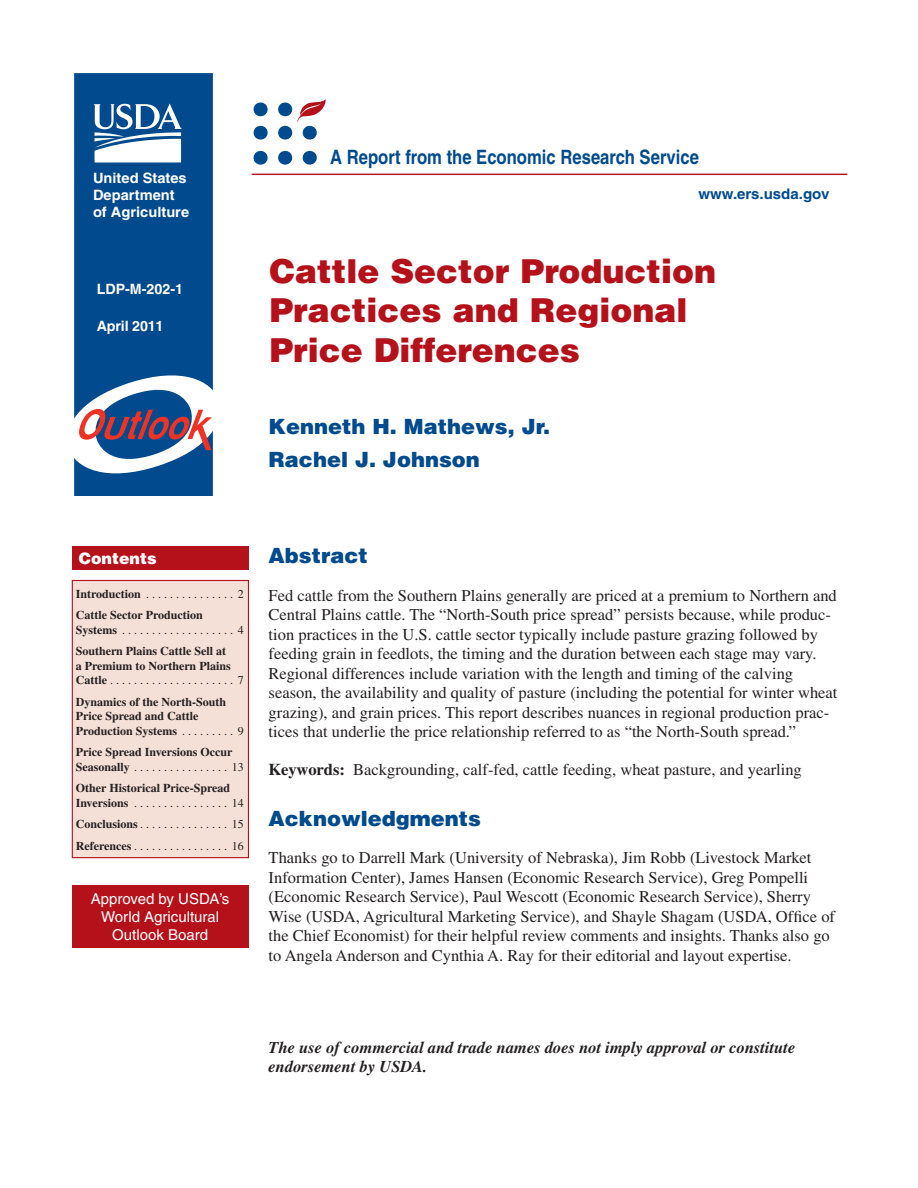
<style>
.page{position:relative;width:918px;height:1188px;background:#fff}
.page>*{position:absolute;margin:0;border:0;box-sizing:border-box;transform-origin:0 0}
.t1{font:900 33px/39.6px "Helvetica";color:#b5111a}
.t2{font:900 21px/32.4px "Helvetica";color:#004a8d}
.t3{font:700 condensed 19.8px "Helvetica";color:#004a8d}
.t4{font:16.5px/19.5px "Times";color:#231f20}
.t5{font:italic 700 16.5px/19.5px "Times";color:#231f20}
.t6{font:900 15.75px "Helvetica";color:#fff}
.t7{font:15px/18px "Helvetica";color:#fff;text-align:center}
.t8{font:700 14.7px "Helvetica";color:#004a8d}
.t9{font:700 14.25px/17.1px "Helvetica";color:#fff}
.t10{font:700 12px/14.4px "Times";color:#231f20}
.t11{font:12px/21.6px "Times";color:#231f20}
.s1{font-weight:400}
.s2{font-weight:700}
</style>
<div class="page">
<div style="left:74px;top:73px;width:139px;height:424px;background:#004a8d"></div>
<hr style="left:252px;top:174px;width:595px;height:1px;background:#b5111a">
<svg style="left:94px;top:103px;width:88px;height:59px"></svg>
<svg style="left:302px;top:150px;width:15px;height:15px"></svg>
<svg style="left:278px;top:99px;width:48px;height:41px"></svg>
<svg style="left:278px;top:150px;width:15px;height:15px"></svg>
<svg style="left:253px;top:102px;width:15px;height:15px"></svg>
<svg style="left:253px;top:125px;width:15px;height:15px"></svg>
<svg style="left:253px;top:150px;width:15px;height:15px"></svg>
<svg style="left:74px;top:366px;width:139px;height:117px"></svg>
<div style="left:72px;top:546px;width:176px;height:23px;background:#b5111a"></div>
<div style="left:72px;top:885px;width:176px;height:62px;background:#b5111a"></div>
<div style="left:72px;top:580px;width:176px;height:278px;background:#f5e0d7"></div>
<div style="left:72px;top:580px;width:177px;height:278px;border:1px solid #b5111a"></div>
<p class="t9" style="left:93px;top:170px;width:98px">United States<br>Department of Agriculture</p>
<p class="t9" style="left:97px;top:281px;width:88px">LDP-M-202-1</p>
<p class="t9" style="left:97px;top:319px;width:68px">April 2011</p>
<p class="t3" style="left:330px;top:150px;width:370px">A Report from the Economic Research Service</p>
<p class="t8" style="left:699px;top:189px;width:132px">www.ers.usda.gov</p>
<h1 class="t1" style="left:269px;top:254px;width:448px">Cattle Sector Production<br>Practices and Regional<br>Price Differences</h1>
<p class="t2" style="left:269px;top:412px;width:283px">Kenneth H. Mathews, Jr.<br>Rachel J. Johnson</p>
<p class="t6" style="left:79px;top:553px;width:79px">Contents</p>
<p class="t10" style="left:76px;top:584px;width:169px;line-height:21.6px">Introduction <span class="s1">. . . . . . . . . . . . . . . 2<br></span>Cattle Sector Production</p>
<p class="t10" style="left:76px;top:620px;width:169px;line-height:21.6px">Systems <span class="s1">. . . . . . . . . . . . . . . . . . . 4<br></span>Southern Plains Cattle Sell at</p>
<p class="t10" style="left:76px;top:660px;width:169px">a Premium to Northern Plains<br>Cattle <span class="s1">. . . . . . . . . . . . . . . . . . . . . 7</span></p>
<p class="t10" style="left:76px;top:696px;width:169px">Dynamics of the North-South<br>Price Spread and Cattle<br>Production Systems <span class="s1">. . . . . . . . . 9</span></p>
<p class="t10" style="left:76px;top:746px;width:169px">Price Spread Inversions Occur<br>Seasonally <span class="s1">. . . . . . . . . . . . . . . . 13</span></p>
<p class="t10" style="left:76px;top:782px;width:169px">Other Historical Price-Spread<br>Inversions <span class="s1">. . . . . . . . . . . . . . . . 14</span></p>
<p class="t11" style="left:76px;top:815px;width:169px"><span class="s2">Conclusions</span> . . . . . . . . . . . . . . . 15<br><span class="s2">References</span> . . . . . . . . . . . . . . . . 16</p>
<p class="t7" style="left:91px;top:891px;width:140px">Approved by USDA’s<br>World Agricultural<br>Outlook Board</p>
<p class="t2" style="left:269px;top:541px;width:101px">Abstract</p>
<p class="t4" style="left:269px;top:587px;width:570px">Fed cattle from the Southern Plains generally are priced at a premium to Northern and Central Plains cattle. The “North-South price spread” persists because, while produc&shy;tion practices in the U.S. cattle sector typically include pasture grazing followed by feeding grain in feedlots, the timing and the duration between each stage may vary.<br>Regional differences include variation with the length and timing of the calving season, the availability and quality of pasture (including the potential for winter wheat grazing), and grain prices. This report describes nuances in regional production prac&shy;tices that underlie the price relationship referred to as “the North-South spread.”</p>
<p class="t4" style="left:269px;top:761px;width:535px"><span class="s2">Keywords:</span> Backgrounding, calf-fed, cattle feeding, wheat pasture, and yearling</p>
<p class="t2" style="left:269px;top:804px;width:214px">Acknowledgments</p>
<p class="t4" style="left:269px;top:849px;width:568px">Thanks go to Darrell Mark (University of Nebraska), Jim Robb (Livestock Market Information Center), James Hansen (Economic Research Service), Greg Pompelli (Economic Research Service), Paul Wescott (Economic Research Service), Sherry Wise (USDA, Agricultural Marketing Service), and Shayle Shagam (USDA, Office of the Chief Economist) for their helpful review comments and insights. Thanks also go to Angela Anderson and Cynthia A. Ray for their editorial and layout expertise.</p>
<p class="t5" style="left:269px;top:1039px;width:528px">The use of commercial and trade names does not imply approval or constitute endorsement by USDA.</p>
</div>
